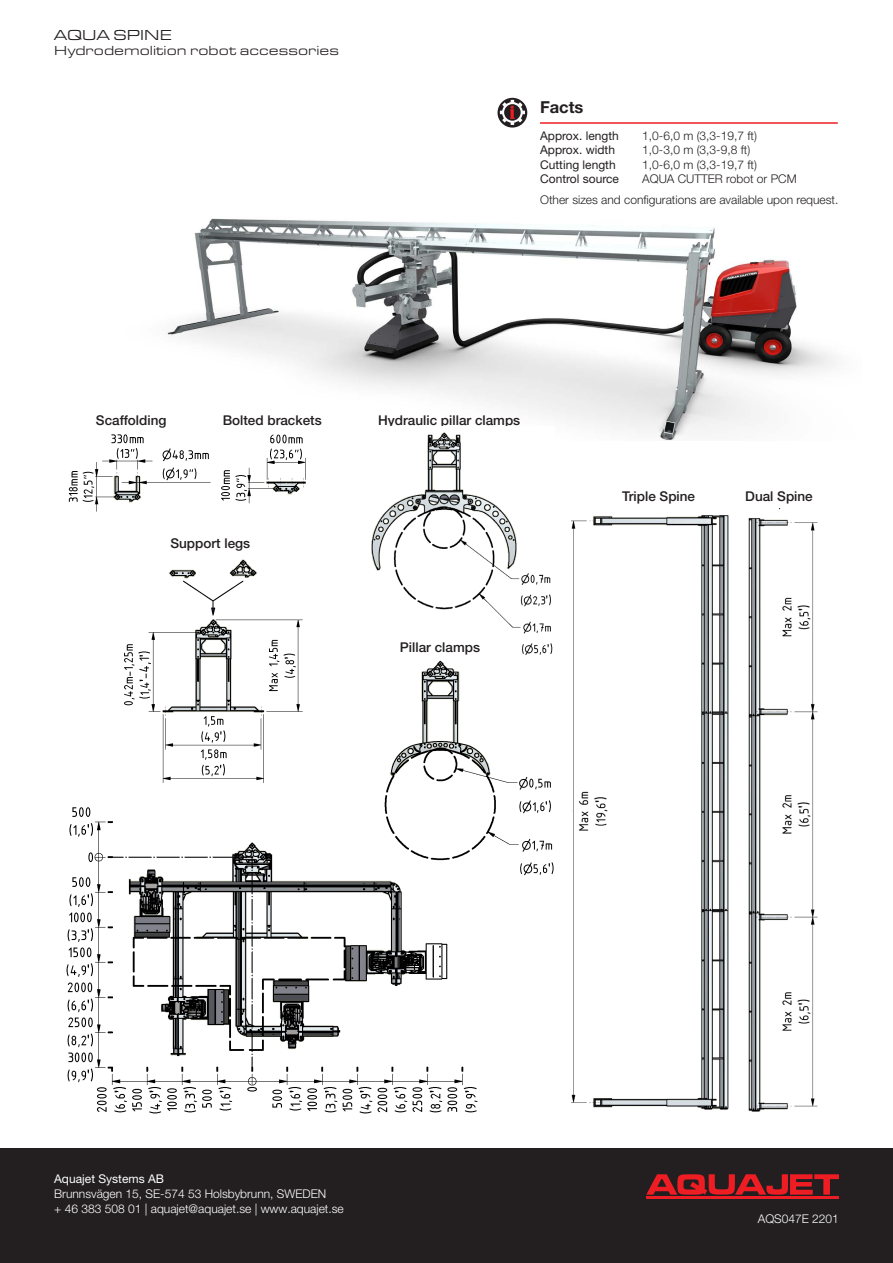
<style>
.page{position:relative;width:893px;height:1263px;background:#fff}
.page>*{position:absolute;margin:0;border:0;box-sizing:border-box;transform-origin:0 0}
.t1{font:17.55px "Bauhaus 93";color:#ee1d23}
.Fakta_rubrik{font:700 16.5px "Helvetica Neue LT Std";color:#231f20}
.Sidbeskrivning_topp{font:15px "Eurostile Ext";color:#231f20}
.Underrubrik_brödtext{font:500 13.5px "Helvetica Neue LT Std";color:#231f20}
.Sidbeskrivning_topp-2{font:13.5px "Eurostile Ext";color:#231f20}
.Faktatext{font:300 12px "Helvetica Neue LT Std";color:#231f20}
.t2{font:300 12px "Helvetica Neue LT Std";color:#fff}
.Faktatext_fet{font:12px "Helvetica Neue LT Std";color:#231f20}
.t3{font:12px "Helvetica Neue LT Std";color:#fff}
</style>
<div class="page">
<div style="left:0;top:1148px;width:893px;height:115px;background:#231f20"></div>
<svg style="left:646px;top:1174px;width:193px;height:21px"></svg>
<hr style="left:646px;top:1197px;width:193px;height:2px;background:#ee1d23">
<img style="left:166px;top:218px;width:669px;height:223px">
<img style="left:66px;top:807px;width:412px;height:307px">
<img style="left:572px;top:515px;width:157px;height:595px">
<img style="left:576px;top:738px;width:32px;height:150px">
<img style="left:748px;top:508px;width:70px;height:604px">
<img style="left:68px;top:432px;width:255px;height:80px">
<svg style="left:497px;top:98px;width:30px;height:30px"></svg>
<hr style="left:540px;top:122px;width:298px;height:2px;background:#ee1d23">
<img style="left:370px;top:427px;width:184px;height:228px">
<img style="left:384px;top:660px;width:170px;height:216px">
<img style="left:124px;top:559px;width:179px;height:224px">
<p class="Sidbeskrivning_topp" style="left:54px;top:24px;width:119px">AQUA SPINE</p>
<p class="Sidbeskrivning_topp-2" style="left:54px;top:40px;width:286px">Hydrodemolition robot accessories</p>
<p class="t1" style="left:510px;top:103px;width:7px">i</p>
<p class="Fakta_rubrik" style="left:540px;top:97px;width:45px">Facts</p>
<p class="Faktatext_fet" style="left:540px;top:129px;width:80px">Approx. length</p>
<p class="Faktatext_fet" style="left:540px;top:143px;width:76px">Approx. width</p>
<p class="Faktatext_fet" style="left:540px;top:157px;width:77px">Cutting length</p>
<p class="Faktatext_fet" style="left:540px;top:172px;width:80px">Control source</p>
<p class="Faktatext" style="left:642px;top:128px;width:116px">1,0-6,0 m (3,3-19,7 ft)</p>
<p class="Faktatext" style="left:642px;top:143px;width:110px">1,0-3,0 m (3,3-9,8 ft)</p>
<p class="Faktatext" style="left:642px;top:157px;width:116px">1,0-6,0 m (3,3-19,7 ft)</p>
<p class="Faktatext" style="left:642px;top:172px;width:156px">AQUA CUTTER robot or PCM</p>
<p class="Faktatext" style="left:540px;top:192px;width:300px">Other sizes and configurations are available upon request.</p>
<p class="Underrubrik_brödtext" style="left:96px;top:412px;width:72px">Scaffolding</p>
<p class="Underrubrik_brödtext" style="left:378px;top:412px;width:144px">Hydraulic pillar clamps</p>
<p class="Underrubrik_brödtext" style="left:223px;top:412px;width:101px">Bolted brackets</p>
<p class="Underrubrik_brödtext" style="left:170px;top:535px;width:81px">Support legs</p>
<p class="Underrubrik_brödtext" style="left:400px;top:640px;width:82px">Pillar clamps</p>
<p class="Underrubrik_brödtext" style="left:622px;top:488px;width:75px">Triple Spine</p>
<p class="Underrubrik_brödtext" style="left:745px;top:488px;width:69px">Dual Spine</p>
<p class="t3" style="left:54px;top:1171px;width:111px">Aquajet Systems AB</p>
<p class="t2" style="left:54px;top:1186px;width:274px">Brunnsvägen 15, SE-574 53 Holsbybrunn, SWEDEN</p>
<p class="t2" style="left:54px;top:1201px;width:291px">+ 46 383 508 01 | aquajet@aquajet.se | www.aquajet.se</p>
<p class="t2" style="left:758px;top:1211px;width:83px">AQS047E 2201</p>
</div>
